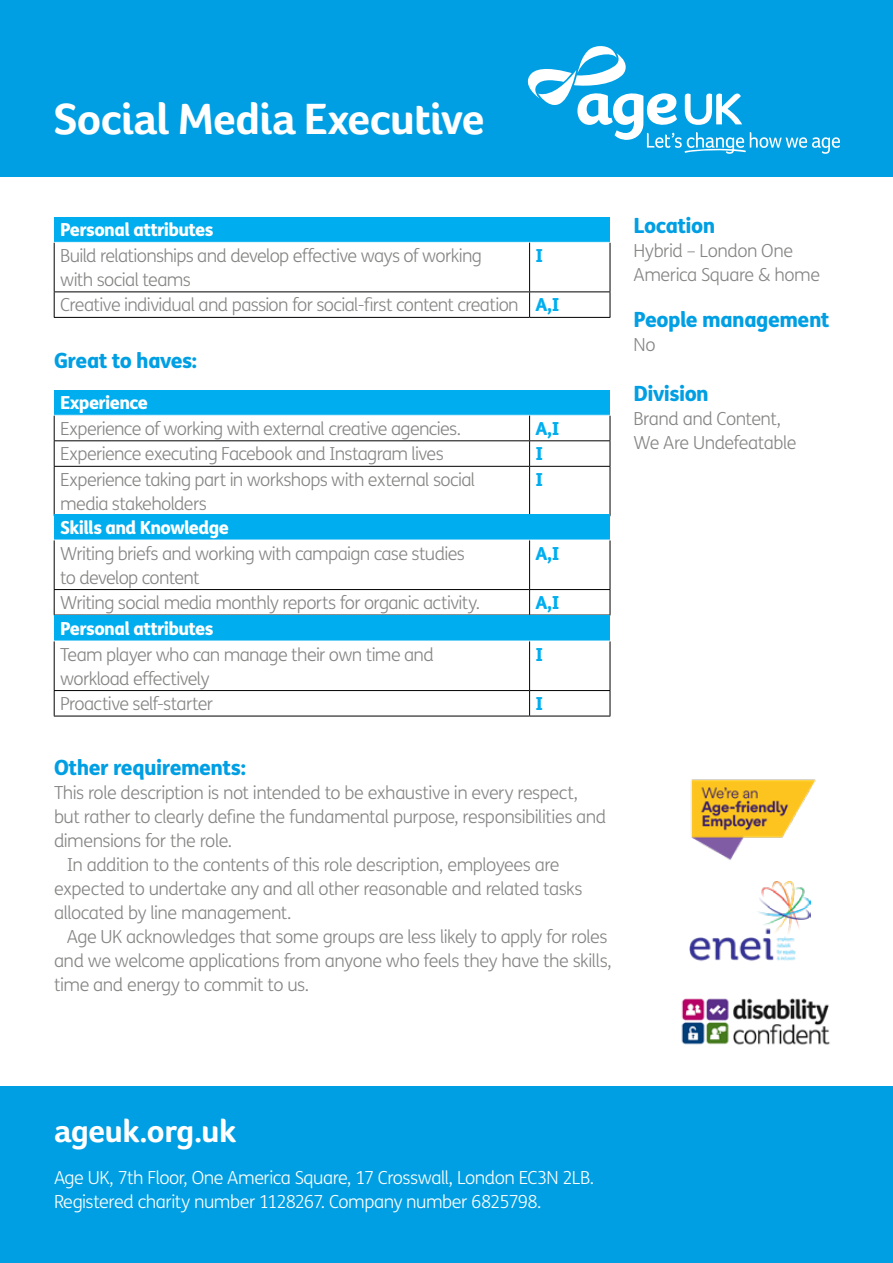
<style>
.page{position:relative;width:893px;height:1263px;background:#fff}
.page>*{position:absolute;margin:0;border:0;box-sizing:border-box;transform-origin:0 0}
.t1{font:700 45px "Foco Age UK";letter-spacing:-.02em;color:#fff}
.t2{font:700 33px "Foco Age UK";letter-spacing:-.02em;color:#fff}
.t3{font:800 21px "FS Me";letter-spacing:-.025em;color:#009fe3}
.t4{font:300 18px/24px "FS Me";letter-spacing:-.035em;color:#858584}
.t5{font:300 18px/24px "FS Me";letter-spacing:-.03em;color:#fff}
.t6{font:800 18px "FS Me";letter-spacing:-.035em;color:#fff}
.t7{font:800 18px "FS Me";color:#00aeef}
.s1{font-weight:800;color:#00aeef}
</style>
<div class="page">
<div style="left:0;top:0;width:893px;height:177px;background:#009fe3"></div>
<div style="left:0;top:1086px;width:893px;height:177px;background:#009fe3"></div>
<img style="left:681px;top:998px;width:149px;height:47px">
<img style="left:689px;top:881px;width:122px;height:81px">
<img style="left:691px;top:779px;width:125px;height:82px">
<svg style="left:527px;top:46px;width:313px;height:108px"></svg>
<div style="left:54px;top:217px;width:556px;height:25px;background:#00aeef"></div>
<hr style="left:54px;top:243px;width:1px;height:48px;background:#000">
<hr style="left:529px;top:243px;width:1px;height:48px;background:#000">
<hr style="left:610px;top:243px;width:1px;height:48px;background:#000">
<hr style="left:54px;top:291px;width:476px;height:1px;background:#000">
<svg style="left:54px;top:292px;width:1px;height:25px"></svg>
<hr style="left:530px;top:291px;width:80px;height:1px;background:#000">
<svg style="left:529px;top:292px;width:1px;height:25px"></svg>
<svg style="left:610px;top:292px;width:1px;height:25px"></svg>
<hr style="left:54px;top:317px;width:476px;height:1px;background:#000">
<hr style="left:530px;top:317px;width:80px;height:1px;background:#000">
<div style="left:54px;top:390px;width:556px;height:25px;background:#00aeef"></div>
<hr style="left:54px;top:440px;width:476px;height:1px;background:#000">
<svg style="left:54px;top:416px;width:1px;height:50px"></svg>
<hr style="left:530px;top:440px;width:80px;height:1px;background:#000">
<svg style="left:529px;top:416px;width:1px;height:50px"></svg>
<svg style="left:610px;top:416px;width:1px;height:50px"></svg>
<hr style="left:54px;top:467px;width:1px;height:48px;background:#000">
<hr style="left:529px;top:467px;width:1px;height:48px;background:#000">
<hr style="left:610px;top:467px;width:1px;height:48px;background:#000">
<hr style="left:54px;top:466px;width:476px;height:1px;background:#000">
<hr style="left:530px;top:466px;width:80px;height:1px;background:#000">
<div style="left:54px;top:514px;width:556px;height:26px;background:#00aeef"></div>
<hr style="left:54px;top:540px;width:1px;height:49px;background:#000">
<hr style="left:529px;top:540px;width:1px;height:49px;background:#000">
<hr style="left:610px;top:540px;width:1px;height:49px;background:#000">
<hr style="left:54px;top:589px;width:476px;height:1px;background:#000">
<svg style="left:54px;top:590px;width:1px;height:25px"></svg>
<hr style="left:530px;top:589px;width:80px;height:1px;background:#000">
<svg style="left:529px;top:590px;width:1px;height:25px"></svg>
<svg style="left:610px;top:590px;width:1px;height:25px"></svg>
<div style="left:54px;top:615px;width:556px;height:26px;background:#00aeef"></div>
<hr style="left:54px;top:641px;width:1px;height:49px;background:#000">
<hr style="left:529px;top:641px;width:1px;height:49px;background:#000">
<hr style="left:610px;top:641px;width:1px;height:49px;background:#000">
<hr style="left:54px;top:690px;width:476px;height:1px;background:#000">
<svg style="left:54px;top:691px;width:1px;height:25px"></svg>
<hr style="left:530px;top:690px;width:80px;height:1px;background:#000">
<svg style="left:529px;top:691px;width:1px;height:25px"></svg>
<svg style="left:610px;top:691px;width:1px;height:25px"></svg>
<hr style="left:54px;top:716px;width:476px;height:1px;background:#000">
<hr style="left:530px;top:716px;width:80px;height:1px;background:#000">
<h1 class="t1" style="left:54px;top:92px;width:432px">Social Media Executive</h1>
<p class="t6" style="left:60px;top:216px;width:155px">Personal attributes</p>
<p class="t4" style="left:60px;top:243px;width:423px">Build relationships and develop effective ways of working with social teams</p>
<p class="t7" style="left:536px;top:241px;width:9px">I</p>
<p class="t4" style="left:60px;top:293px;width:501px">Creative individual and passion for social-first content creation <span class="s1">A,I</span></p>
<p class="t3" style="left:54px;top:344px;width:145px">Great to haves:</p>
<p class="t6" style="left:60px;top:389px;width:89px">Experience</p>
<p class="t4" style="left:60px;top:416px;width:402px">Experience of working with external creative agencies.</p>
<p class="t7" style="left:536px;top:414px;width:25px">A,I</p>
<p class="t4" style="left:60px;top:441px;width:385px">Experience executing Facebook and Instagram lives</p>
<p class="t7" style="left:536px;top:440px;width:9px">I</p>
<p class="t4" style="left:60px;top:467px;width:417px">Experience taking part in workshops with external social media stakeholders</p>
<p class="t7" style="left:536px;top:465px;width:9px">I</p>
<p class="t6" style="left:60px;top:513px;width:170px">Skills and Knowledge</p>
<p class="t4" style="left:60px;top:541px;width:406px">Writing briefs and working with campaign case studies to develop content</p>
<p class="t7" style="left:536px;top:539px;width:25px">A,I</p>
<p class="t4" style="left:60px;top:590px;width:421px">Writing social media monthly reports for organic activity.</p>
<p class="t7" style="left:536px;top:588px;width:25px">A,I</p>
<p class="t6" style="left:60px;top:614px;width:155px">Personal attributes</p>
<p class="t4" style="left:60px;top:642px;width:375px">Team player who can manage their own time and workload effectively</p>
<p class="t7" style="left:536px;top:640px;width:9px">I</p>
<p class="t4" style="left:60px;top:691px;width:154px">Proactive self-starter</p>
<p class="t7" style="left:536px;top:689px;width:9px">I</p>
<p class="t3" style="left:54px;top:751px;width:193px">Other requirements:</p>
<p class="t4" style="left:54px;top:780px;width:526px">This role description is not intended to be exhaustive in every respect,</p>
<p class="t4" style="left:54px;top:804px;width:554px">but rather to clearly define the fundamental purpose, responsibilities and</p>
<p class="t4" style="left:54px;top:828px;width:179px">dimensions for the role.</p>
<p class="t4" style="left:67px;top:852px;width:494px">In addition to the contents of this role description, employees are</p>
<p class="t4" style="left:54px;top:876px;width:530px">expected to undertake any and all other reasonable and related tasks</p>
<p class="t4" style="left:54px;top:900px;width:239px">allocated by line management.</p>
<p class="t4" style="left:67px;top:924px;width:542px">Age UK acknowledges that some groups are less likely to apply for roles</p>
<p class="t4" style="left:54px;top:948px;width:559px">and we welcome applications from anyone who feels they have the skills,</p>
<p class="t4" style="left:54px;top:972px;width:257px">time and energy to commit to us.</p>
<p class="t3" style="left:634px;top:208px;width:83px">Location</p>
<p class="t4" style="left:634px;top:238px;width:188px">Hybrid – London One<br>America Square &amp; home</p>
<p class="t3" style="left:634px;top:303px;width:198px">People management</p>
<p class="t4" style="left:634px;top:332px;width:23px">No</p>
<p class="t3" style="left:634px;top:376px;width:77px">Division</p>
<p class="t4" style="left:634px;top:406px;width:164px">Brand and Content,<br>We Are Undefeatable</p>
<h2 class="t2" style="left:54px;top:1111px;width:184px">ageuk.org.uk</h2>
<p class="t5" style="left:54px;top:1165px;width:542px">Age UK, 7th Floor, One America Square, 17 Crosswall, London EC3N 2LB.<br>Registered charity number 1128267. Company number 6825798.</p>
</div>
